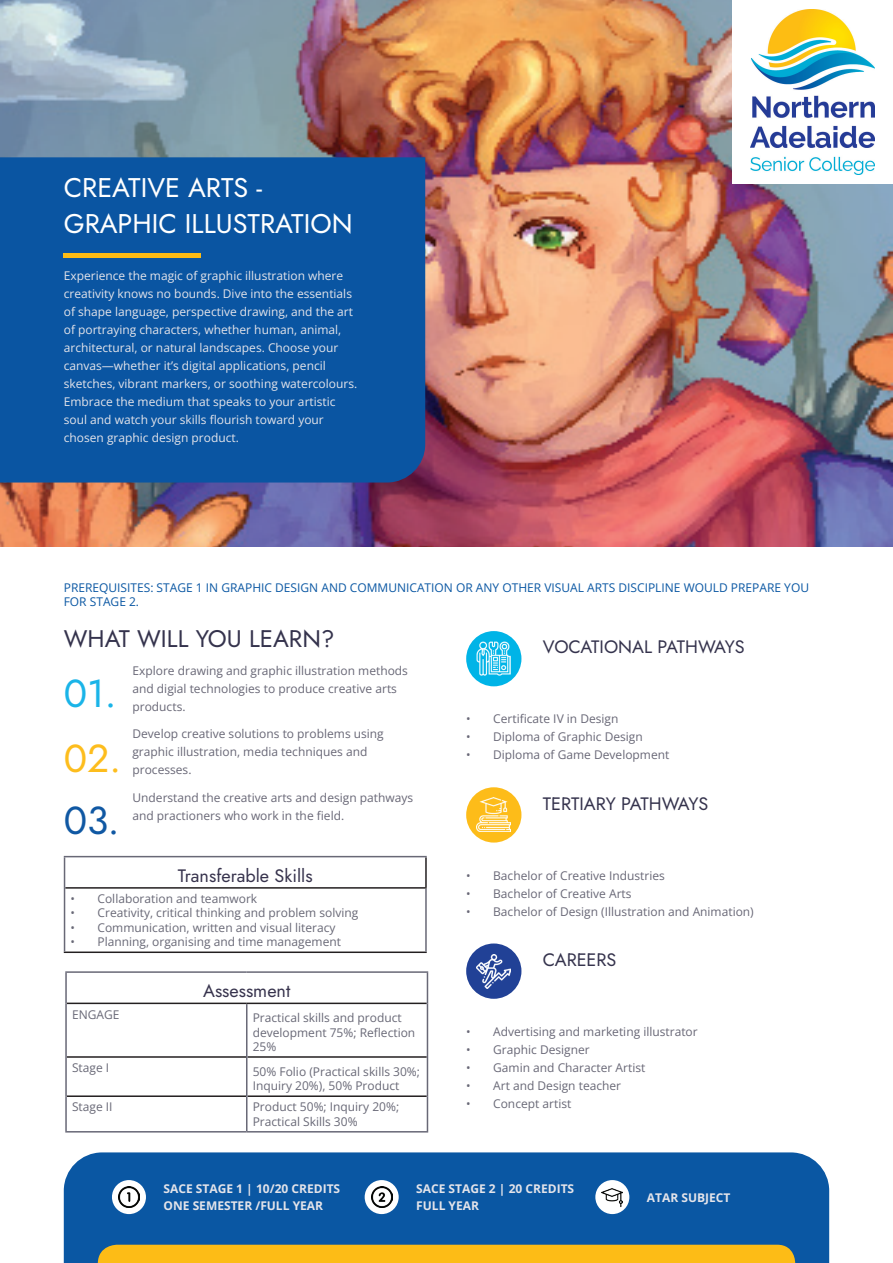
<style>
.page{position:relative;width:893px;height:1263px;background:#fff}
.page>*{position:absolute;margin:0;border:0;box-sizing:border-box;transform-origin:0 0}
.t1{font:39px "Jost";color:#1058a3}
.t2{font:39px "Jost";color:#fdbd1d}
.t3{font:39px "Jost";color:#1ab4e8}
.t4{font:27px/36px "Jost";color:#fff}
.t5{font:24px "Jost";color:#35334d}
.t6{font:18px "Jost";color:#35334d}
.t7{font:18px "Jost";color:#37334d}
.t8{font:12px/18px "Open Sans";color:#686776}
.t9{font:12px/18px "Open Sans";color:#e4e4ea}
.t10{font:12px/14.4px "Open Sans";color:#686876}
.t11{font:12px/14.4px "Open Sans";color:#0a57a3}
.t12{font:700 12px/16.5px "Open Sans";color:#e4e4ea}
</style>
<div class="page">
<img style="left:0;top:0;width:893px;height:546px">
<div style="left:64px;top:1152px;width:765px;height:111px;background:#0a57a3"></div>
<div style="left:98px;top:1245px;width:697px;height:18px;background:#fdbc16"></div>
<div style="left:0;top:157px;width:425px;height:325px;background:#0a55a2"></div>
<hr style="left:64px;top:253px;width:137px;height:4px;background:#fdbc16">
<div style="left:112px;top:1180px;width:34px;height:34px;background:#fff;border-radius:50%"></div>
<img style="left:118px;top:1186px;width:22px;height:22px">
<div style="left:365px;top:1180px;width:34px;height:34px;background:#fff;border-radius:50%"></div>
<img style="left:371px;top:1186px;width:21px;height:22px">
<div style="left:595px;top:1180px;width:34px;height:34px;background:#fff;border-radius:50%"></div>
<img style="left:602px;top:1188px;width:21px;height:19px">
<div style="left:733px;top:0;width:160px;height:184px;background:#fff"></div>
<img style="left:751px;top:9px;width:124px;height:165px">
<hr style="left:67px;top:1002px;width:180px;height:2px;background:#231f20">
<hr style="left:247px;top:1002px;width:180px;height:2px;background:#231f20">
<hr style="left:67px;top:1056px;width:179px;height:2px;background:#231f20">
<hr style="left:247px;top:1056px;width:180px;height:2px;background:#231f20">
<hr style="left:67px;top:1095px;width:179px;height:2px;background:#231f20">
<hr style="left:247px;top:1095px;width:180px;height:2px;background:#231f20">
<hr style="left:246px;top:1004px;width:1px;height:53px;background:#686876">
<hr style="left:246px;top:1057px;width:1px;height:39px;background:#686876">
<hr style="left:246px;top:1096px;width:1px;height:35px;background:#686876">
<hr style="left:65px;top:971px;width:182px;height:2px;background:#686876">
<hr style="left:65px;top:973px;width:2px;height:30px;background:#686876">
<hr style="left:247px;top:971px;width:181px;height:2px;background:#686876">
<hr style="left:427px;top:973px;width:1px;height:30px;background:#686876">
<hr style="left:65px;top:1003px;width:2px;height:54px;background:#686876">
<hr style="left:427px;top:1003px;width:1px;height:54px;background:#686876">
<hr style="left:65px;top:1057px;width:2px;height:39px;background:#686876">
<hr style="left:427px;top:1057px;width:1px;height:39px;background:#686876">
<hr style="left:65px;top:1096px;width:2px;height:35px;background:#686876">
<hr style="left:427px;top:1096px;width:1px;height:35px;background:#686876">
<hr style="left:65px;top:1131px;width:182px;height:1px;background:#686876">
<hr style="left:247px;top:1131px;width:181px;height:1px;background:#686876">
<hr style="left:425px;top:857px;width:2px;height:30px;background:#231f20">
<hr style="left:65px;top:887px;width:362px;height:2px;background:#231f20">
<hr style="left:64px;top:951px;width:363px;height:2px;background:#231f20">
<hr style="left:425px;top:889px;width:2px;height:62px;background:#686876">
<hr style="left:64px;top:856px;width:363px;height:1px;background:#686876">
<hr style="left:64px;top:857px;width:1px;height:31px;background:#686876">
<hr style="left:64px;top:888px;width:1px;height:63px;background:#686876">
<div style="left:466px;top:787px;width:55px;height:55px;background:#fdbc19;border-radius:50%"></div>
<img style="left:477px;top:798px;width:34px;height:34px">
<div style="left:466px;top:631px;width:55px;height:55px;background:#00b4e7;border-radius:50%"></div>
<img style="left:477px;top:642px;width:34px;height:34px">
<div style="left:466px;top:943px;width:55px;height:56px;background:#214196;border-radius:50%"></div>
<img style="left:477px;top:954px;width:34px;height:34px">
<h2 class="t4" style="left:64px;top:170px;width:290px">CREATIVE ARTS -<br>GRAPHIC ILLUSTRATION</h2>
<p class="t9" style="left:64px;top:266px;width:295px">Experience the magic of graphic illustration where creativity knows no bounds. Dive into the essentials of shape language, perspective drawing, and the art of portraying characters, whether human, animal, architectural, or natural landscapes. Choose your canvas—whether it’s digital applications, pencil sketches, vibrant markers, or soothing watercolours.<br>Embrace the medium that speaks to your artistic soul and watch your skills flourish toward your chosen graphic design product.</p>
<p class="t11" style="left:64px;top:580px;width:747px">PREREQUISITES: STAGE 1 IN GRAPHIC DESIGN AND COMMUNICATION OR ANY OTHER VISUAL ARTS DISCIPLINE WOULD PREPARE YOU<br>FOR STAGE 2.</p>
<h3 class="t5" style="left:64px;top:622px;width:272px">WHAT WILL YOU LEARN?</h3>
<h1 class="t3" style="left:64px;top:667px;width:54px">01.</h1>
<h1 class="t2" style="left:64px;top:731px;width:59px">02.</h1>
<h1 class="t1" style="left:64px;top:794px;width:57px">03.</h1>
<p class="t8" style="left:132px;top:661px;width:277px">Explore drawing and graphic illustration methods and digial technologies to produce creative arts</p>
<p class="t8" style="left:132px;top:697px;width:55px">products.</p>
<p class="t8" style="left:132px;top:724px;width:253px">Develop creative solutions to problems using graphic illustration, media techniques and</p>
<p class="t8" style="left:132px;top:760px;width:61px">processes.</p>
<p class="t8" style="left:132px;top:788px;width:282px">Understand the creative arts and design pathways and practioners who work in the field.</p>
<h3 class="t7" style="left:178px;top:863px;width:136px">Transferable Skills</h3>
<p class="t10" style="left:71px;top:891px;width:188px">• Collaboration and teamwork</p>
<p class="t10" style="left:71px;top:906px;width:289px">• Creativity, critical thinking and problem solving</p>
<p class="t10" style="left:71px;top:920px;width:267px">• Communication, written and visual literacy</p>
<p class="t10" style="left:71px;top:934px;width:272px">• Planning, organising and time management</p>
<h3 class="t7" style="left:203px;top:979px;width:89px">Assessment</h3>
<p class="t10" style="left:72px;top:1007px;width:49px">ENGAGE</p>
<p class="t10" style="left:253px;top:1010px;width:164px">Practical skills and product development 75%; Reflection<br>25%</p>
<p class="t10" style="left:72px;top:1060px;width:39px">Stage I</p>
<p class="t10" style="left:253px;top:1064px;width:169px">50% Folio (Practical skills 30%;<br>Inquiry 20%), 50% Product</p>
<p class="t10" style="left:72px;top:1099px;width:42px">Stage II</p>
<p class="t10" style="left:253px;top:1099px;width:148px">Product 50%; Inquiry 20%;<br>Practical Skills 30%</p>
<h3 class="t6" style="left:543px;top:635px;width:203px">VOCATIONAL PATHWAYS</h3>
<p class="t8" style="left:466px;top:710px;width:154px">• Certificate IV in Design</p>
<p class="t8" style="left:466px;top:728px;width:178px">• Diploma of Graphic Design</p>
<p class="t8" style="left:466px;top:746px;width:205px">• Diploma of Game Development</p>
<h3 class="t6" style="left:543px;top:791px;width:167px">TERTIARY PATHWAYS</h3>
<p class="t8" style="left:466px;top:866px;width:200px">• Bachelor of Creative Industries</p>
<p class="t8" style="left:466px;top:884px;width:167px">• Bachelor of Creative Arts</p>
<p class="t8" style="left:466px;top:902px;width:289px">• Bachelor of Design (Illustration and Animation)</p>
<h3 class="t6" style="left:543px;top:947px;width:75px">CAREERS</h3>
<p class="t8" style="left:466px;top:1022px;width:233px">• Advertising and marketing illustrator</p>
<p class="t8" style="left:466px;top:1040px;width:125px">• Graphic Designer</p>
<p class="t8" style="left:466px;top:1058px;width:181px">• Gamin and Character Artist</p>
<p class="t10" style="left:466px;top:1078px;width:157px">• Art and Design teacher</p>
<p class="t10" style="left:466px;top:1096px;width:107px">• Concept artist</p>
<p class="t12" style="left:164px;top:1180px;width:178px">SACE STAGE 1 | 10/20 CREDITS<br>ONE SEMESTER /FULL YEAR</p>
<p class="t12" style="left:416px;top:1180px;width:160px">SACE STAGE 2 | 20 CREDITS<br>FULL YEAR</p>
<p class="t12" style="left:647px;top:1189px;width:85px">ATAR SUBJECT</p>
</div>
